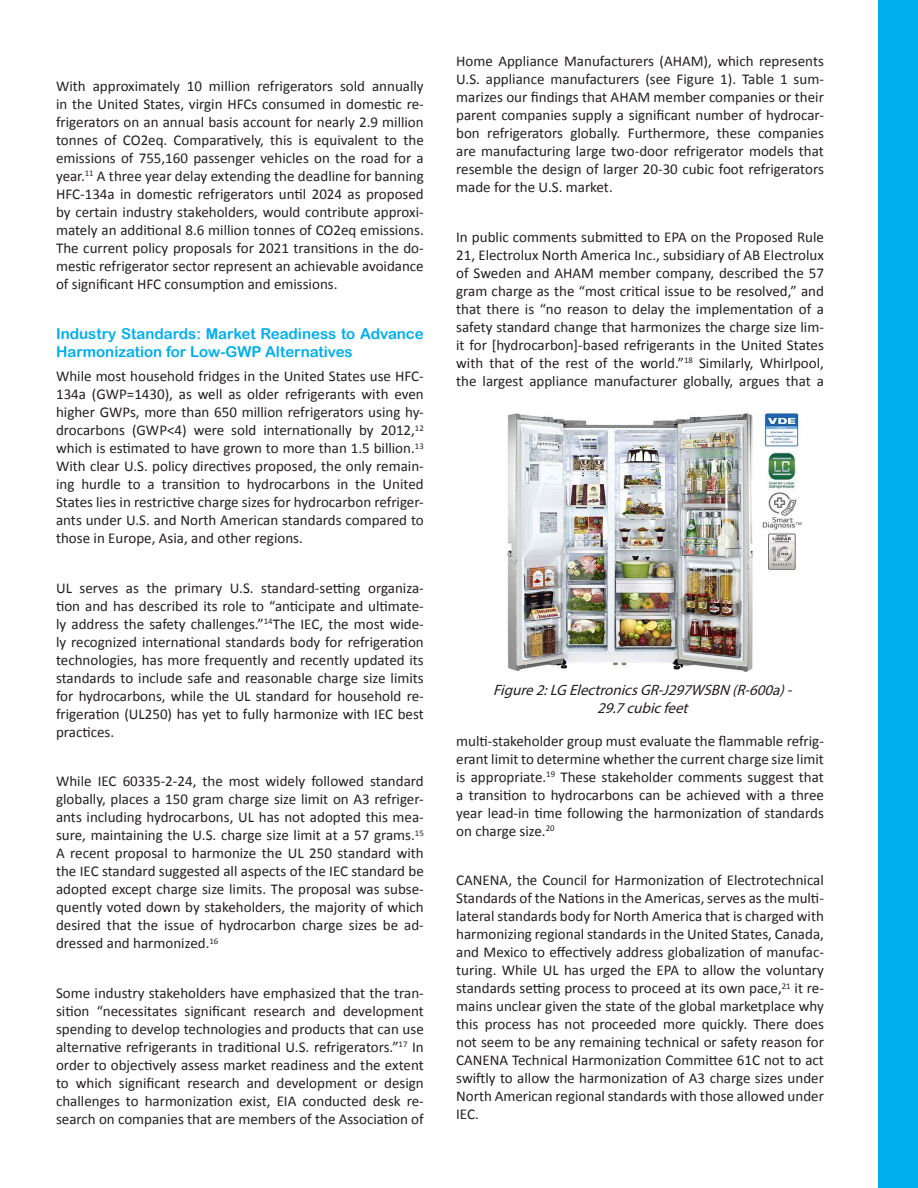
<style>
.page{position:relative;width:918px;height:1188px;background:#fff}
.page>*{position:absolute;margin:0;border:0;box-sizing:border-box;transform-origin:0 0}
.t1{font:15px/18px "Calibri";color:#231f20;text-align:justify}
.t2{font:15px/18px "Arial Rounded MT Bold";color:#00aeef}
.t3{font:italic 15px "Myriad Pro";color:#231f20}
</style>
<div class="page">
<div style="left:879px;top:0;width:39px;height:1188px;background:#00aeef"></div>
<img style="left:507px;top:407px;width:295px;height:265px">
<p class="t1" style="left:56px;top:77px;width:369px">With approximately 10 million refrigerators sold annually in the United States, virgin HFCs consumed in domestic re&shy;frigerators on an annual basis account for nearly 2.9 million tonnes of CO2eq. Comparatively, this is equivalent to the emissions of 755,160 passenger vehicles on the road for a year.<sup>11</sup> A three year delay extending the deadline for banning HFC-134a in domestic refrigerators until 2024 as proposed by certain industry stakeholders, would contribute approxi&shy;mately an additional 8.6 million tonnes of CO2eq emissions.<br>The current policy proposals for 2021 transitions in the do&shy;mestic refrigerator sector represent an achievable avoidance of significant HFC consumption and emissions.</p>
<p class="t2" style="left:56px;top:324px;width:369px">Industry Standards: Market Readiness to Advance<br>Harmonization for Low-GWP Alternatives</p>
<p class="t1" style="left:56px;top:368px;width:369px">While most household fridges in the United States use HFC-134a (GWP=1430), as well as older refrigerants with even higher GWPs, more than 650 million refrigerators using hy&shy;drocarbons (GWP&lt;4) were sold internationally by 2012,<sup>12 </sup>which is estimated to have grown to more than 1.5 billion.<sup>13<br></sup>With clear U.S. policy directives proposed, the only remain&shy;ing hurdle to a transition to hydrocarbons in the United States lies in restrictive charge sizes for hydrocarbon refriger&shy;ants under U.S. and North American standards compared to those in Europe, Asia, and other regions.</p>
<p class="t1" style="left:56px;top:579px;width:369px">UL serves as the primary U.S. standard-setting organiza&shy;tion and has described its role to “anticipate and ultimate&shy;ly address the safety challenges.”<sup>14</sup>The IEC, the most wide&shy;ly recognized international standards body for refrigeration technologies, has more frequently and recently updated its standards to include safe and reasonable charge size limits for hydrocarbons, while the UL standard for household re&shy;frigeration (UL250) has yet to fully harmonize with IEC best practices.</p>
<p class="t1" style="left:56px;top:773px;width:369px">While IEC 60335-2-24, the most widely followed standard globally, places a 150 gram charge size limit on A3 refriger&shy;ants including hydrocarbons, UL has not adopted this mea&shy;sure, maintaining the U.S. charge size limit at a 57 grams.<sup>15<br></sup>A recent proposal to harmonize the UL 250 standard with the IEC standard suggested all aspects of the IEC standard be adopted except charge size limits. The proposal was subse&shy;quently voted down by stakeholders, the majority of which desired that the issue of hydrocarbon charge sizes be ad&shy;dressed and harmonized.<sup>16</sup></p>
<p class="t1" style="left:56px;top:984px;width:369px">Some industry stakeholders have emphasized that the tran&shy;sition “necessitates significant research and development spending to develop technologies and products that can use alternative refrigerants in traditional U.S. refrigerators.”<sup>17</sup> In order to objectively assess market readiness and the extent to which significant research and development or design challenges to harmonization exist, EIA conducted desk re&shy;search on companies that are members of the Association of</p>
<p class="t1" style="left:456px;top:53px;width:369px">Home Appliance Manufacturers (AHAM), which represents U.S. appliance manufacturers (see Figure 1). Table 1 sum&shy;marizes our findings that AHAM member companies or their parent companies supply a significant number of hydrocar&shy;bon refrigerators globally. Furthermore, these companies are manufacturing large two-door refrigerator models that resemble the design of larger 20-30 cubic foot refrigerators made for the U.S. market.</p>
<p class="t1" style="left:456px;top:228px;width:369px">In public comments submitted to EPA on the Proposed Rule 21, Electrolux North America Inc., subsidiary of AB Electrolux of Sweden and AHAM member company, described the 57 gram charge as the “most critical issue to be resolved,” and that there is “no reason to delay the implementation of a safety standard change that harmonizes the charge size lim&shy;it for [hydrocarbon]-based refrigerants in the United States with that of the rest of the world.”<sup>18</sup> Similarly, Whirlpool, the largest appliance manufacturer globally, argues that a</p>
<p class="t3" style="left:493px;top:681px;width:304px">Figure2:LG ElectronicsGR-J297WSBN (R-600a)-</p>
<p class="t3" style="left:597px;top:699px;width:97px">29.7cubicfeet</p>
<p class="t1" style="left:456px;top:732px;width:369px">multi-stakeholder group must evaluate the flammable refrig&shy;erant limit to determine whether the current charge size limit is appropriate.<sup>19</sup> These stakeholder comments suggest that a transition to hydrocarbons can be achieved with a three year lead-in time following the harmonization of standards on charge size.<sup>20</sup></p>
<p class="t1" style="left:456px;top:872px;width:369px">CANENA, the Council for Harmonization of Electrotechnical Standards of the Nations in the Americas, serves as the multi&shy;lateral standards body for North America that is charged with harmonizing regional standards in the United States, Canada, and Mexico to effectively address globalization of manufac&shy;turing. While UL has urged the EPA to allow the voluntary standards setting process to proceed at its own pace,<sup>21</sup> it re&shy;mains unclear given the state of the global marketplace why this process has not proceeded more quickly. There does not seem to be any remaining technical or safety reason for CANENA Technical Harmonization Committee 61C not to act swiftly to allow the harmonization of A3 charge sizes under North American regional standards with those allowed under IEC.</p>
</div>
